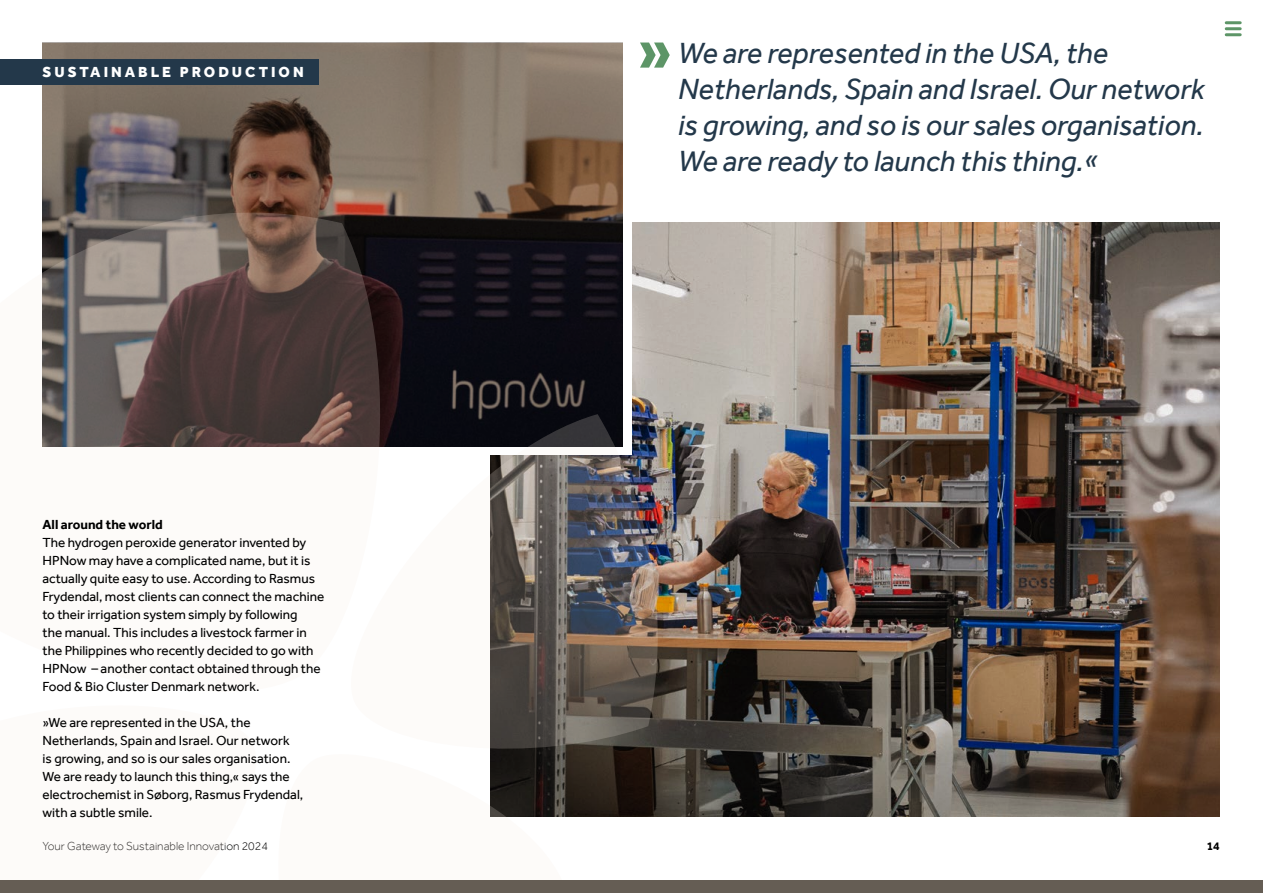
<style>
.page{position:relative;width:1263px;height:893px;background:#fff}
.page>*{position:absolute;margin:0;border:0;box-sizing:border-box;transform-origin:0 0}
.t1{font:italic 30px/36px "Effra";color:#23384a}
.t2{font:800 15px "Effra";letter-spacing:.2em;color:#fff}
.t3{font:13.5px/18px "Effra";color:#000}
.t4{font:700 13.5px "Effra";color:#000}
.t5{font:300 12px "Effra";color:#000}
.t6{font:700 12px "Effra";color:#000}
</style>
<div class="page">
<hr style="left:1226px;top:21px;width:14px;height:3px;background:#5d9567">
<hr style="left:1226px;top:27px;width:14px;height:3px;background:#5d9567">
<hr style="left:1226px;top:33px;width:14px;height:3px;background:#5d9567">
<img style="left:569px;top:223px;width:651px;height:594px">
<div style="left:17px;top:18px;width:614px;height:437px;background:#fff"></div>
<svg style="left:43px;top:43px;width:580px;height:371px;background:#5a4e47"></svg>
<svg style="left:42px;top:212px;width:375px;height:235px;background:#5a4d4a"></svg>
<svg style="left:490px;top:766px;width:79px;height:51px;background:#25211d"></svg>
<svg style="left:325px;top:414px;width:334px;height:352px"></svg>
<svg style="left:640px;top:43px;width:30px;height:25px"></svg>
<div style="left:0;top:60px;width:319px;height:25px;background:#23384a"></div>
<div style="left:0;top:880px;width:1263px;height:13px;background:#655d54"></div>
<p class="t2" style="left:43px;top:63px;width:263px">SUSTAINABLE PRODUCTION</p>
<p class="t4" style="left:43px;top:516px;width:122px">All around the world</p>
<p class="t3" style="left:43px;top:533px;width:283px">The hydrogen peroxide generator invented by HPNow may have a complicated name, but it is actually quite easy to use. According to Rasmus Frydendal, most clients can connect the machine to their irrigation system simply by following<br>the manual. This includes a livestock farmer in the Philippines who recently decided to go with HPNow – another contact obtained through the Food &amp; Bio Cluster Denmark network.</p>
<p class="t3" style="left:43px;top:713px;width:262px">»We are represented in the USA, the Netherlands, Spain and Israel. Our network<br>is growing, and so is our sales organisation.<br>We are ready to launch this thing,« says the electrochemist in Søborg, Rasmus Frydendal, with a subtle smile.</p>
<h1 class="t1" style="left:678px;top:34px;width:528px">We are represented in the USA, the Netherlands, Spain and Israel. Our network is growing, and so is our sales organisation.<br>We are ready to launch this thing.«</h1>
<p class="t5" style="left:43px;top:839px;width:227px">Your Gateway to Sustainable Innovation 2024</p>
<p class="t6" style="left:1207px;top:839px;width:15px">14</p>
</div>
